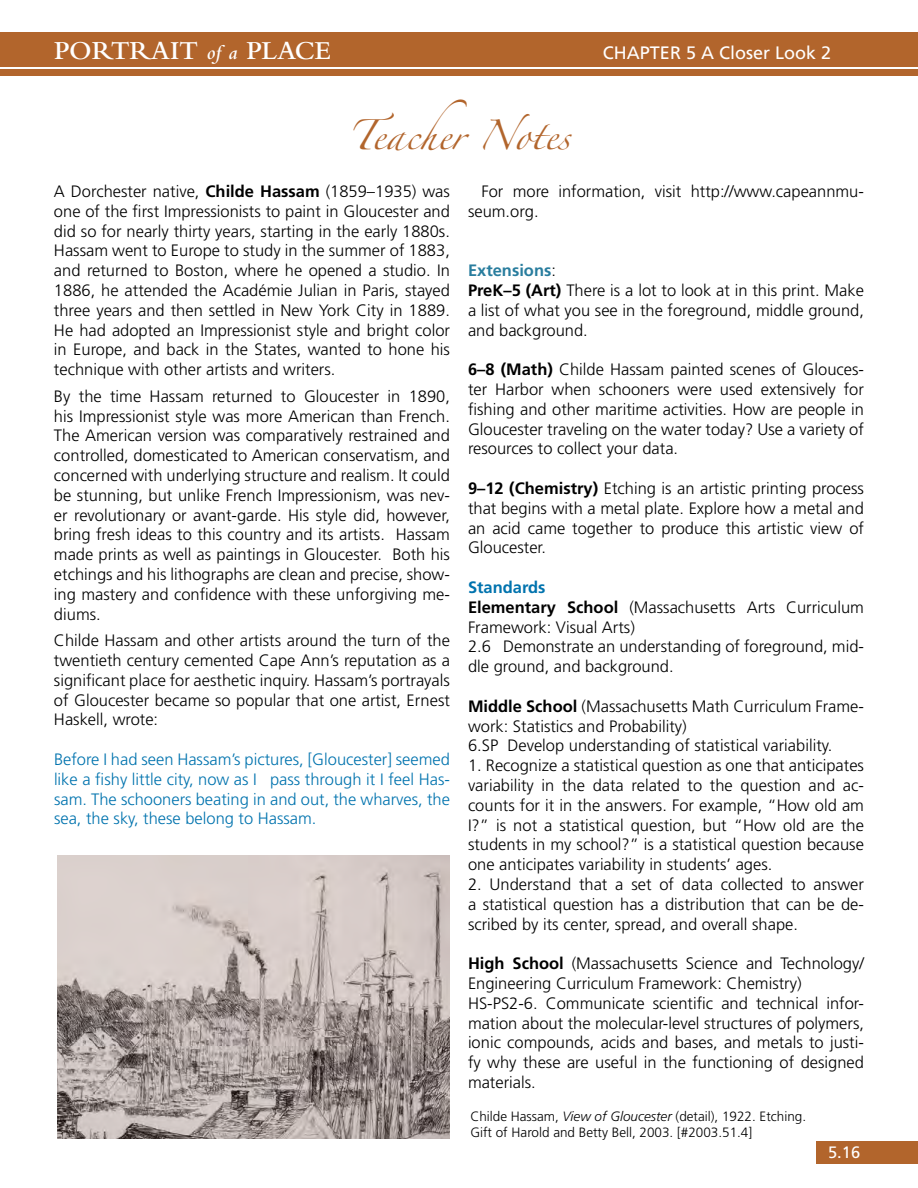
<style>
.page{position:relative;width:918px;height:1188px;background:#fff}
.page>*{position:absolute;margin:0;border:0;box-sizing:border-box;transform-origin:0 0}
.t1{font:600 27px "Bembo";color:#fff}
.t2{font:27px "Zapfino";color:#b2652c}
.t3{font:18px "Frutiger";color:#fff}
.t4{font:300 16.5px/19.8px "Frutiger";color:#000;text-align:justify}
.t5{font:300 16.5px/19.8px "Frutiger";color:#0073ae;text-align:justify}
.t6{font:700 16.5px "Frutiger";color:#297d9e}
.t7{font:700 16.5px "Frutiger";color:#0073ae}
.t8{font:16.5px "Frutiger";color:#fff}
.t9{font:300 13.5px/16.2px "Frutiger";color:#000}
.s1{font-style:italic;font-size:21px}
.s2{font-weight:700}
.s3{font-weight:300;color:#000}
.s4{font-style:italic}
</style>
<div class="page">
<div style="left:816px;top:1141px;width:102px;height:22px;background:#b2652c"></div>
<div style="left:0;top:70px;width:918px;height:6px;background:#b2652c"></div>
<div style="left:0;top:32px;width:918px;height:34px;background:#b2652c"></div>
<img style="left:58px;top:855px;width:391px;height:284px">
<p class="t1" style="left:54px;top:36px;width:278px">PORTRAIT <span class="s1">of a</span> PLACE</p>
<p class="t3" style="left:603px;top:42px;width:230px">CHAPTER 5 A Closer Look 2</p>
<p class="t2" style="left:348px;top:124px;width:224px">Teacher Notes</p>
<p class="t4" style="left:54px;top:181px;width:398px">A Dorchester native, <span class="s2">Childe Hassam</span> (1859–1935) was one of the first Impressionists to paint in Gloucester and did so for nearly thirty years, starting in the early 1880s.<br>Hassam went to Europe to study in the summer of 1883, and returned to Boston, where he opened a studio. In 1886, he attended the Académie Julian in Paris, stayed three years and then settled in New York City in 1889.<br>He had adopted an Impressionist style and bright color in Europe, and back in the States, wanted to hone his technique with other artists and writers.</p>
<p class="t4" style="left:54px;top:386px;width:398px">By the time Hassam returned to Gloucester in 1890, his Impressionist style was more American than French.<br>The American version was comparatively restrained and controlled, domesticated to American conservatism, and concerned with underlying structure and realism. It could be stunning, but unlike French Impressionism, was nev&shy;er revolutionary or avant-garde. His style did, however, bring fresh ideas to this country and its artists. Hassam made prints as well as paintings in Gloucester. Both his etchings and his lithographs are clean and precise, show&shy;ing mastery and confidence with these unforgiving me&shy;diums.</p>
<p class="t4" style="left:54px;top:631px;width:398px">Childe Hassam and other artists around the turn of the twentieth century cemented Cape Ann’s reputation as a significant place for aesthetic inquiry. Hassam’s portrayals of Gloucester became so popular that one artist, Ernest Haskell, wrote:</p>
<p class="t5" style="left:54px;top:749px;width:398px">Before I had seen Hassam’s pictures, [Gloucester] seemed like a fishy little city, now as I pass through it I feel Has&shy;sam. The schooners beating in and out, the wharves, the sea, the sky, these belong to Hassam.</p>
<p class="t4" style="left:468px;top:181px;width:398px;text-indent:13px">For more information, visit http://www.capeannmu&shy;seum.org.</p>
<p class="t6" style="left:468px;top:261px;width:90px">Extensions<span class="s3">:</span></p>
<p class="t4" style="left:468px;top:280px;width:398px"><span class="s2">PreK–5 (Art)</span> There is a lot to look at in this print. Make a list of what you see in the foreground, middle ground, and background.</p>
<p class="t4" style="left:468px;top:360px;width:398px"><span class="s2">6–8 (Math)</span> Childe Hassam painted scenes of Glouces&shy;ter Harbor when schooners were used extensively for fishing and other maritime activities. How are people in Gloucester traveling on the water today? Use a variety of resources to collect your data.</p>
<p class="t4" style="left:468px;top:478px;width:398px"><span class="s2">9–12 (Chemistry)</span> Etching is an artistic printing process that begins with a metal plate. Explore how a metal and an acid came together to produce this artistic view of Gloucester.</p>
<p class="t7" style="left:468px;top:578px;width:79px">Standards</p>
<p class="t4" style="left:468px;top:597px;width:397px"><span class="s2">Elementary School</span> (Massachusetts Arts Curriculum<br>Framework: Visual Arts)</p>
<p class="t4" style="left:468px;top:637px;width:398px">2.6 Demonstrate an understanding of foreground, mid&shy;dle ground, and background.</p>
<p class="t4" style="left:468px;top:696px;width:398px"><span class="s2">Middle School</span> (Massachusetts Math Curriculum Frame&shy;work: Statistics and Probability)</p>
<p class="t4" style="left:468px;top:736px;width:366px">6.SP Develop understanding of statistical variability.</p>
<p class="t4" style="left:468px;top:756px;width:398px">1. Recognize a statistical question as one that anticipates variability in the data related to the question and ac&shy;counts for it in the answers. For example, “How old am I?” is not a statistical question, but “How old are the students in my school?” is a statistical question because one anticipates variability in students’ ages.</p>
<p class="t4" style="left:468px;top:874px;width:398px">2. Understand that a set of data collected to answer a statistical question has a distribution that can be de&shy;scribed by its center, spread, and overall shape.</p>
<p class="t4" style="left:468px;top:954px;width:397px"><span class="s2">High School</span> (Massachusetts Science and Technology/<br>Engineering Curriculum Framework: Chemistry)</p>
<p class="t4" style="left:468px;top:993px;width:398px">HS-PS2-6. Communicate scientific and technical infor&shy;mation about the molecular-level structures of polymers, ionic compounds, acids and bases, and metals to justi&shy;fy why these are useful in the functioning of designed materials.</p>
<p class="t9" style="left:470px;top:1108px;width:337px">Childe Hassam, <span class="s4">View of Gloucester</span> (detail), 1922. Etching.<br>Gift of Harold and Betty Bell, 2003. [#2003.51.4]</p>
<p class="t8" style="left:828px;top:1143px;width:34px">5.16</p>
</div>
